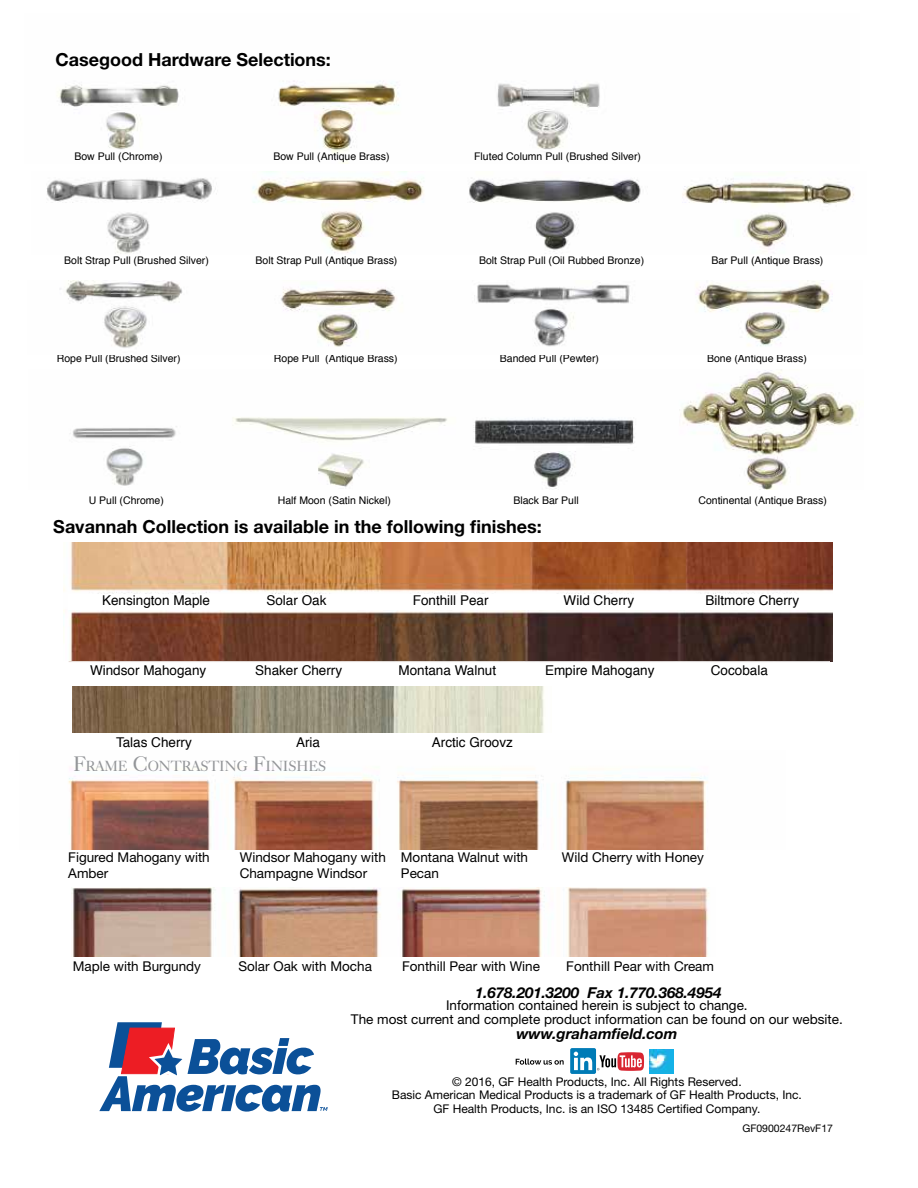
<style>
.page{position:relative;width:918px;height:1188px;background:#fff}
.page>*{position:absolute;margin:0;border:0;box-sizing:border-box;transform-origin:0 0}
.t1{font:700 18px "Helvetica Neue LT Std";color:#000}
.t2{font:italic 700 15px "Helvetica Neue LT Std";color:#000}
.t3{font:14.7px "Caslon 540 BT";color:#939598}
.t4{font:13.5px/13.5px "Helvetica Neue LT Std";color:#000;text-align:center}
.t5{font:13.5px "Helvetica";color:#000}
.t6{font:12px/13.4px "Helvetica Neue LT Std";color:#000;text-align:center}
.t7{font:10.5px "Helvetica";color:#000}
.t8{font:10.5px "Helvetica Neue LT Std";color:#000}
.s1{font-size:21px}
</style>
<div class="page">
<img style="left:57px;top:81px;width:543px;height:83px">
<img style="left:72px;top:686px;width:472px;height:46px">
<img style="left:64px;top:542px;width:768px;height:119px">
<img style="left:47px;top:172px;width:807px;height:82px">
<img style="left:60px;top:281px;width:773px;height:67px">
<img style="left:73px;top:370px;width:785px;height:119px">
<img style="left:68px;top:767px;width:640px;height:82px">
<img style="left:71px;top:888px;width:639px;height:69px">
<svg style="left:99px;top:1022px;width:229px;height:90px"></svg>
<div style="left:649px;top:1049px;width:25px;height:25px;background:#14b1e7"></div>
<div style="left:570px;top:1048px;width:26px;height:26px;background:#007bb6;border-radius:2px"></div>
<svg style="left:574px;top:1050px;width:95px;height:22px"></svg>
<svg style="left:516px;top:1059px;width:48px;height:6px"></svg>
<div style="left:68px;top:595px;width:792px;height:15px;background:#fff"></div>
<h1 class="t1" style="left:55px;top:48px;width:277px">Casegood Hardware Selections:</h1>
<p class="t7" style="left:74px;top:149px;width:90px">Bow Pull (Chrome)</p>
<p class="t7" style="left:273px;top:149px;width:118px">Bow Pull (Antique Brass)</p>
<p class="t7" style="left:474px;top:149px;width:168px">Fluted Column Pull (Brushed Silver)</p>
<p class="t7" style="left:64px;top:253px;width:146px">Bolt Strap Pull (Brushed Silver)</p>
<p class="t7" style="left:256px;top:253px;width:143px">Bolt Strap Pull (Antique Brass)</p>
<p class="t7" style="left:479px;top:253px;width:167px">Bolt Strap Pull (Oil Rubbed Bronze)</p>
<p class="t7" style="left:711px;top:253px;width:114px">Bar Pull (Antique Brass)</p>
<p class="t7" style="left:57px;top:350px;width:125px">Rope Pull (Brushed Silver)</p>
<p class="t7" style="left:274px;top:350px;width:125px">Rope Pull (Antique Brass)</p>
<p class="t7" style="left:500px;top:350px;width:101px">Banded Pull (Pewter)</p>
<p class="t7" style="left:707px;top:350px;width:101px">Bone (Antique Brass)</p>
<p class="t7" style="left:89px;top:492px;width:77px">U Pull (Chrome)</p>
<p class="t7" style="left:278px;top:492px;width:115px">Half Moon (Satin Nickel)</p>
<p class="t7" style="left:513px;top:492px;width:67px">Black Bar Pull</p>
<p class="t7" style="left:698px;top:492px;width:130px">Continental (Antique Brass)</p>
<h1 class="t1" style="left:53px;top:516px;width:490px">Savannah Collection is available in the following finishes:</h1>
<p class="t5" style="left:102px;top:590px;width:110px">Kensington Maple</p>
<p class="t5" style="left:266px;top:590px;width:62px">Solar Oak</p>
<p class="t5" style="left:413px;top:590px;width:77px">Fonthill Pear</p>
<p class="t5" style="left:564px;top:590px;width:72px">Wild Cherry</p>
<p class="t5" style="left:705px;top:590px;width:95px">Biltmore Cherry</p>
<p class="t5" style="left:90px;top:660px;width:118px">Windsor Mahogany</p>
<p class="t5" style="left:255px;top:660px;width:89px">Shaker Cherry</p>
<p class="t5" style="left:398px;top:660px;width:99px">Montana Walnut</p>
<p class="t5" style="left:545px;top:660px;width:111px">Empire Mahogany</p>
<p class="t5" style="left:711px;top:660px;width:59px">Cocobala</p>
<p class="t5" style="left:116px;top:732px;width:77px">Talas Cherry</p>
<p class="t5" style="left:296px;top:732px;width:26px">Aria</p>
<p class="t5" style="left:432px;top:732px;width:83px">Arctic Groovz</p>
<h3 class="t3" style="left:73px;top:757px;width:255px"><span class="s1">F</span>RAME <span class="s1">C</span>ONTRASTING <span class="s1">F</span>INISHES</h3>
<p class="t4" style="left:68px;top:850px;width:143px">Figured Mahogany with</p>
<p class="t4" style="left:240px;top:850px;width:290px">Windsor Mahogany with Montana Walnut with</p>
<p class="t4" style="left:562px;top:850px;width:143px">Wild Cherry with Honey</p>
<p class="t4" style="left:68px;top:867px;width:42px">Amber</p>
<p class="t4" style="left:240px;top:867px;width:129px">Champagne Windsor</p>
<p class="t4" style="left:401px;top:867px;width:40px">Pecan</p>
<p class="t4" style="left:73px;top:959px;width:130px">Maple with Burgundy</p>
<p class="t4" style="left:238px;top:959px;width:135px">Solar Oak with Mocha</p>
<p class="t4" style="left:402px;top:959px;width:139px">Fonthill Pear with Wine</p>
<p class="t4" style="left:566px;top:959px;width:149px">Fonthill Pear with Cream</p>
<h2 class="t2" style="left:475px;top:983px;width:248px">1.678.201.3200 Fax 1.770.368.4954</h2>
<p class="t4" style="left:351px;top:999px;width:493px">Information contained herein is subject to change.<br>The most current and complete product information can be found on our website.</p>
<h2 class="t2" style="left:516px;top:1024px;width:163px">www.grahamfield.com</h2>
<p class="t6" style="left:392px;top:1075px;width:412px">© 2016, GF Health Products, Inc. All Rights Reserved.<br>Basic American Medical Products is a trademark of GF Health Products, Inc.<br>GF Health Products, Inc. is an ISO 13485 Certified Company.</p>
<p class="t8" style="left:742px;top:1122px;width:92px">GF0900247RevF17</p>
</div>
